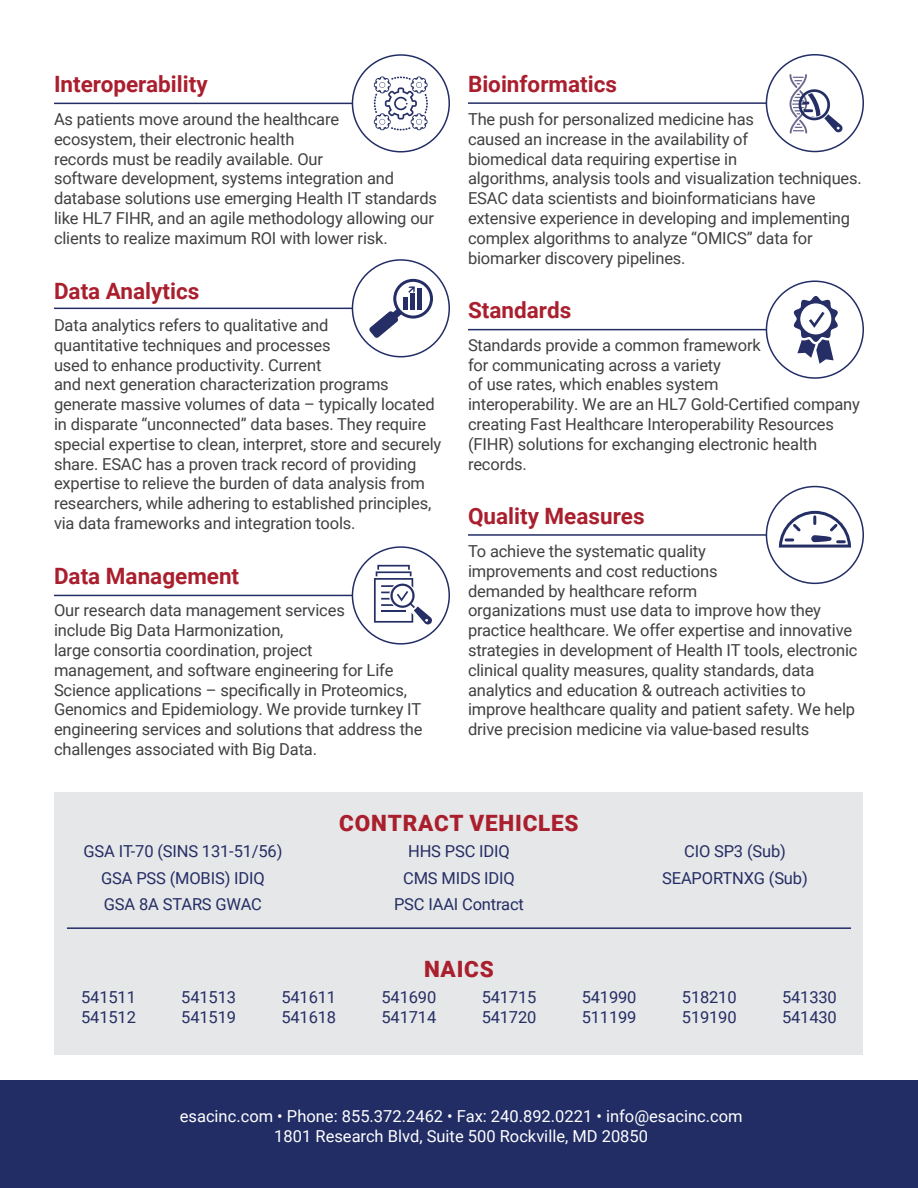
<style>
.page{position:relative;width:918px;height:1188px;background:#fff}
.page>*{position:absolute;margin:0;border:0;box-sizing:border-box;transform-origin:0 0}
.t1{font:700 22.5px "Roboto";color:#aa1f2e}
.t2{font:900 22.5px "Roboto";letter-spacing:.035em;color:#aa1f2e}
.t3{font:16.5px/19.8px "Roboto";letter-spacing:-.01em;color:#414042}
.t4{font:16.5px/19.8px "Roboto";letter-spacing:-.01em;color:#252e65}
.t5{font:16.5px/19.8px "Roboto";color:#fff;text-align:center}
</style>
<div class="page">
<div style="left:0;top:1080px;width:918px;height:108px;background:#222d66"></div>
<div style="left:55px;top:792px;width:808px;height:263px;background:#e6e7e8"></div>
<hr style="left:54px;top:103px;width:330px;height:1px;background:#222d65">
<div style="left:352px;top:55px;width:97px;height:97px;background:#fff;border-radius:50%"></div>
<div style="left:352px;top:54px;width:98px;height:99px;border:2px solid #222d66;border-radius:50%"></div>
<hr style="left:54px;top:308px;width:330px;height:1px;background:#222d66">
<div style="left:352px;top:260px;width:97px;height:97px;background:#fff;border-radius:50%"></div>
<div style="left:352px;top:259px;width:98px;height:98px;border:2px solid #222d66;border-radius:50%"></div>
<hr style="left:54px;top:595px;width:330px;height:1px;background:#222d66">
<div style="left:352px;top:547px;width:97px;height:97px;background:#fff;border-radius:50%"></div>
<div style="left:352px;top:546px;width:98px;height:99px;border:2px solid #222d66;border-radius:50%"></div>
<hr style="left:468px;top:102px;width:338px;height:2px;background:#222d66">
<div style="left:766px;top:55px;width:97px;height:97px;background:#fff;border-radius:50%"></div>
<div style="left:766px;top:54px;width:98px;height:98px;border:2px solid #222d66;border-radius:50%"></div>
<hr style="left:468px;top:534px;width:340px;height:2px;background:#222d66">
<div style="left:766px;top:487px;width:97px;height:96px;background:#fff;border-radius:50%"></div>
<div style="left:766px;top:486px;width:98px;height:98px;border:2px solid #222d66;border-radius:50%"></div>
<svg style="left:374px;top:76px;width:54px;height:54px"></svg>
<div style="left:403px;top:297px;width:5px;height:13px;background:#252e65"></div>
<div style="left:410px;top:294px;width:5px;height:16px;background:#252e65"></div>
<div style="left:417px;top:288px;width:5px;height:22px;background:#252e65"></div>
<svg style="left:408px;top:286px;width:7px;height:7px"></svg>
<svg style="left:369px;top:308px;width:33px;height:30px"></svg>
<div style="left:393px;top:279px;width:40px;height:40px;border:3px solid #252e65;border-radius:50%"></div>
<svg style="left:374px;top:565px;width:58px;height:59px"></svg>
<svg style="left:789px;top:74px;width:54px;height:60px"></svg>
<hr style="left:468px;top:329px;width:340px;height:1px;background:#222d66">
<div style="left:766px;top:281px;width:97px;height:97px;background:#fff;border-radius:50%"></div>
<div style="left:766px;top:281px;width:98px;height:98px;border:2px solid #222d66;border-radius:50%"></div>
<svg style="left:793px;top:296px;width:45px;height:68px"></svg>
<svg style="left:778px;top:510px;width:74px;height:38px"></svg>
<hr style="left:67px;top:927px;width:784px;height:2px;background:#222d66">
<h1 class="t1" style="left:54px;top:69px;width:155px">Interoperability</h1>
<p class="t3" style="left:54px;top:109px;width:385px">As patients move around the healthcare<br>ecosystem, their electronic health<br>records must be readily available. Our<br>software development, systems integration and database solutions use emerging Health IT standards like HL7 FIHR, and an agile methodology allowing our clients to realize maximum ROI with lower risk.</p>
<h1 class="t1" style="left:54px;top:275px;width:147px">Data Analytics</h1>
<p class="t3" style="left:54px;top:315px;width:389px">Data analytics refers to qualitative and<br>quantitative techniques and processes<br>used to enhance productivity. Current<br>and next generation characterization programs generate massive volumes of data – typically located in disparate “unconnected” data bases. They require special expertise to clean, interpret, store and securely share. ESAC has a proven track record of providing expertise to relieve the burden of data analysis from researchers, while adhering to established principles, via data frameworks and integration tools.</p>
<h1 class="t1" style="left:54px;top:560px;width:187px">Data Management</h1>
<p class="t3" style="left:54px;top:600px;width:370px">Our research data management services<br>include Big Data Harmonization,<br>large consortia coordination, project<br>management, and software engineering for Life Science applications – specifically in Proteomics, Genomics and Epidemiology. We provide turnkey IT engineering services and solutions that address the challenges associated with Big Data.</p>
<h1 class="t1" style="left:468px;top:69px;width:150px">Bioinformatics</h1>
<p class="t3" style="left:468px;top:109px;width:395px">The push for personalized medicine has<br>caused an increase in the availability of<br>biomedical data requiring expertise in<br>algorithms, analysis tools and visualization techniques.<br>ESAC data scientists and bioinformaticians have extensive experience in developing and implementing complex algorithms to analyze “OMICS” data for biomarker discovery pipelines.</p>
<h1 class="t1" style="left:468px;top:295px;width:105px">Standards</h1>
<p class="t3" style="left:468px;top:335px;width:393px">Standards provide a common framework<br>for communicating across a variety<br>of use rates, which enables system<br>interoperability. We are an HL7 Gold-Certified company creating Fast Healthcare Interoperability Resources (FIHR) solutions for exchanging electronic health records.</p>
<h1 class="t1" style="left:468px;top:501px;width:178px">Quality Measures</h1>
<p class="t3" style="left:468px;top:541px;width:391px">To achieve the systematic quality<br>improvements and cost reductions<br>demanded by healthcare reform<br>organizations must use data to improve how they practice healthcare. We offer expertise and innovative strategies in development of Health IT tools, electronic clinical quality measures, quality standards, data analytics and education &amp; outreach activities to improve healthcare quality and patient safety. We help drive precision medicine via value-based results</p>
<h1 class="t2" style="left:339px;top:808px;width:241px">CONTRACT VEHICLES</h1>
<p class="t4" style="left:84px;top:837px;width:200px;line-height:26.5px;text-align:center">GSA IT-70 (SINS 131-51/56)<br>GSA PSS (MOBIS) IDIQ<br>GSA 8A STARS GWAC</p>
<p class="t4" style="left:394px;top:837px;width:131px;line-height:26.5px;text-align:center">HHS PSC IDIQ<br>CMS MIDS IDIQ<br>PSC IAAI Contract</p>
<p class="t4" style="left:662px;top:837px;width:147px;line-height:26.5px;text-align:center">CIO SP3 (Sub)<br>SEAPORTNXG (Sub)</p>
<h1 class="t2" style="left:424px;top:954px;width:71px">NAICS</h1>
<p class="t4" style="left:81px;top:987px;width:56px">541511<br>541512</p>
<p class="t4" style="left:181px;top:987px;width:56px">541513<br>541519</p>
<p class="t4" style="left:281px;top:987px;width:56px">541611<br>541618</p>
<p class="t4" style="left:382px;top:987px;width:56px">541690<br>541714</p>
<p class="t4" style="left:482px;top:987px;width:56px">541715<br>541720</p>
<p class="t4" style="left:582px;top:987px;width:56px">541990<br>511199</p>
<p class="t4" style="left:682px;top:987px;width:56px">518210<br>519190</p>
<p class="t4" style="left:782px;top:987px;width:56px">541330<br>541430</p>
<p class="t5" style="left:180px;top:1105px;width:564px">esacinc.com • Phone: 855.372.2462 • Fax: 240.892.0221 • info@esacinc.com<br>1801 Research Blvd, Suite 500 Rockville, MD 20850</p>
</div>
